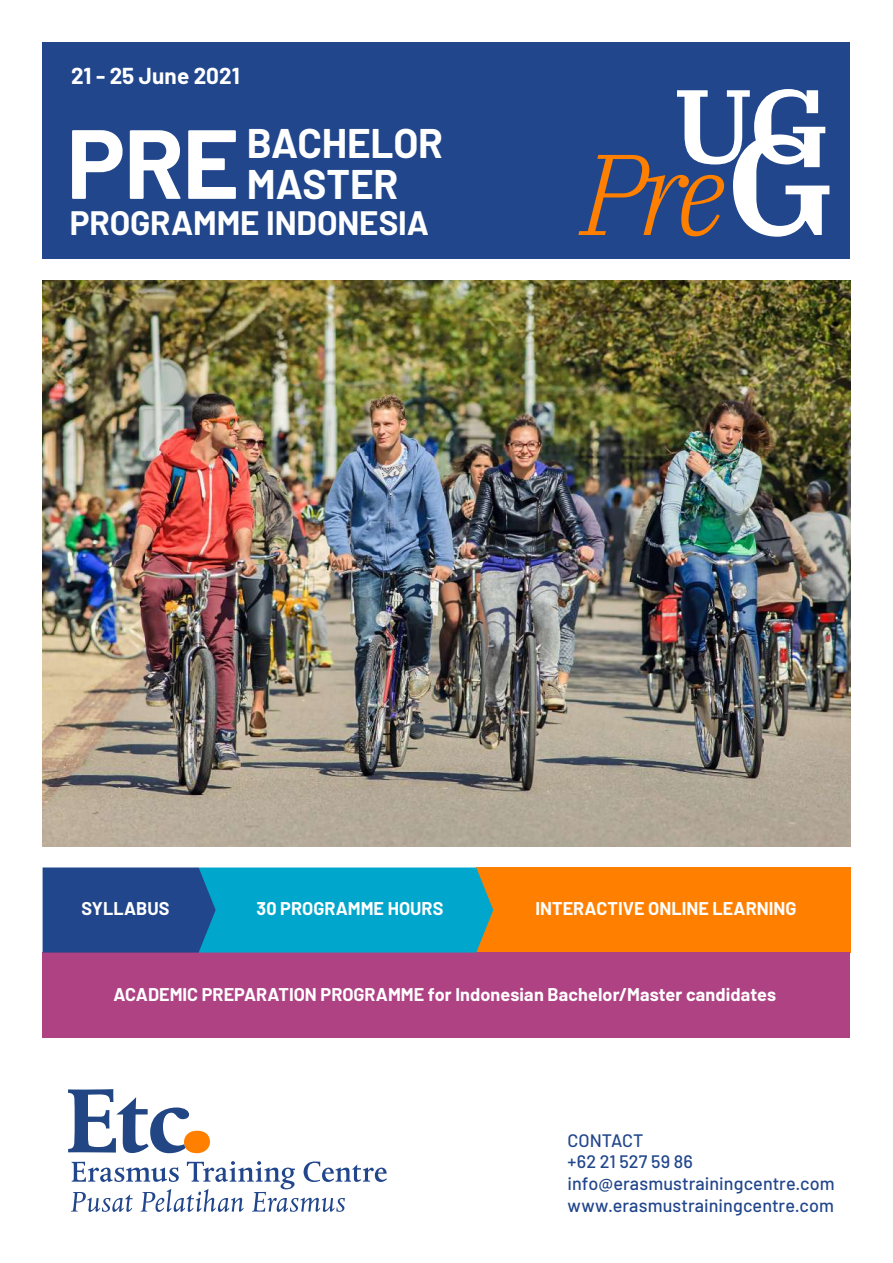
<style>
.page{position:relative;width:893px;height:1263px;background:#fff}
.page>*{position:absolute;margin:0;border:0;box-sizing:border-box;transform-origin:0 0}
.t1{font:700 97.95px "Barlow";color:#fff}
.t2{font:700 40.5px/40.5px "Barlow";letter-spacing:-.005em;color:#fff}
.t3{font:700 33.15px "Barlow";letter-spacing:-.005em;color:#fff}
.t4{font:700 22.5px "Barlow";color:#fff}
.t5{font:700 18px "Barlow";letter-spacing:.005em;color:#fff}
.t6{font:500 18px/21.8px "Barlow";letter-spacing:.005em;color:#21468b}
</style>
<div class="page">
<div style="left:476px;top:867px;width:374px;height:85px;background:#ff7f00"></div>
<div style="left:43px;top:952px;width:807px;height:85px;background:#ae4283"></div>
<div style="left:43px;top:43px;width:807px;height:216px;background:#21468b"></div>
<svg style="left:43px;top:867px;width:450px;height:85px;background:#1082b1"></svg>
<svg style="left:71px;top:1161px;width:316px;height:51px"></svg>
<div style="left:184px;top:1131px;width:26px;height:22px;background:#ff7f00;border-radius:50%"></div>
<svg style="left:68px;top:1089px;width:121px;height:64px"></svg>
<svg style="left:578px;top:89px;width:251px;height:148px"></svg>
<img style="left:43px;top:281px;width:807px;height:565px">
<p class="t4" style="left:71px;top:59px;width:170px">21 - 25 June 2021</p>
<h1 class="t1" style="left:67px;top:91px;width:174px">PRE</h1>
<h2 class="t2" style="left:247px;top:120px;width:198px">BACHELOR<br>MASTER</h2>
<h3 class="t3" style="left:70px;top:198px;width:361px">PROGRAMME INDONESIA</h3>
<p class="t5" style="left:82px;top:896px;width:89px">SYLLABUS</p>
<p class="t5" style="left:257px;top:896px;width:188px">30 PROGRAMME HOURS</p>
<p class="t5" style="left:535px;top:896px;width:262px">INTERACTIVE ONLINE LEARNING</p>
<p class="t5" style="left:113px;top:981px;width:664px">ACADEMIC PREPARATION PROGRAMME for Indonesian Bachelor/Master candidates</p>
<p class="t6" style="left:568px;top:1128px;width:269px">CONTACT<br>+62 21 527 59 86 info@erasmustrainingcentre.com www.erasmustrainingcentre.com</p>
</div>
